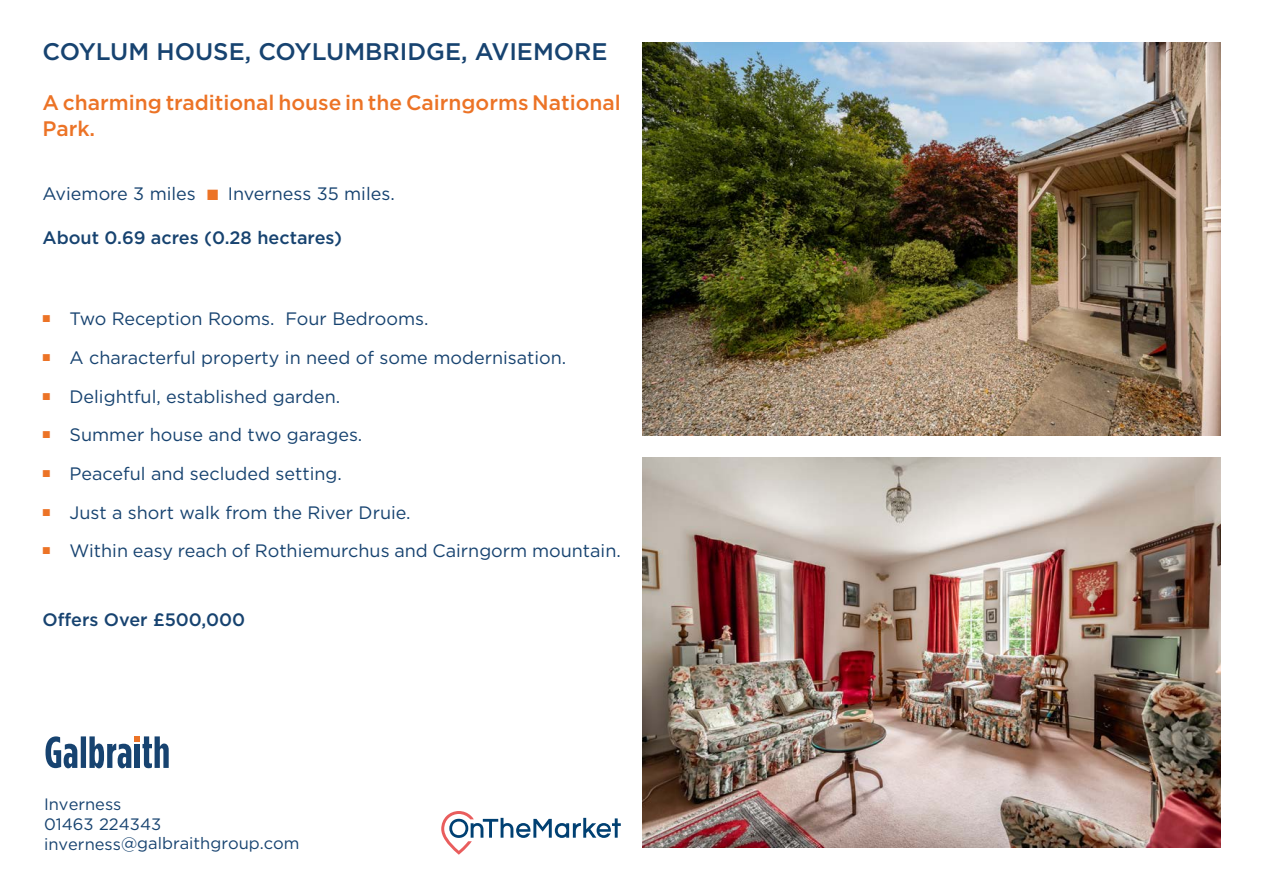
<style>
.page{position:relative;width:1263px;height:893px;background:#fff}
.page>*{position:absolute;margin:0;border:0;box-sizing:border-box;transform-origin:0 0}
.t1{font:500 24px "Gotham HTF";color:#174370}
.t2{font:500 21px/25.2px "Gotham HTF";color:#ec7326}
.t3{font:18px "Gotham HTF";color:#174370}
.t4{font:500 18px "Gotham HTF";color:#174370}
.t5{font:16.5px "Gotham HTF";color:#174370}
.s1{font-family:"Proxima Nova";font-weight:300;color:#ec7326}
</style>
<div class="page">
<svg style="left:46px;top:736px;width:123px;height:32px"></svg>
<div style="left:135px;top:744px;width:5px;height:24px;background:#174370"></div>
<img style="left:642px;top:42px;width:578px;height:394px">
<img style="left:642px;top:457px;width:578px;height:391px">
<svg style="left:441px;top:811px;width:180px;height:44px"></svg>
<p class="t1" style="left:43px;top:38px;width:567px">COYLUM HOUSE, COYLUMBRIDGE, AVIEMORE</p>
<p class="t2" style="left:43px;top:90px;width:580px">A charming traditional house in the Cairngorms National<br>Park.</p>
<p class="t3" style="left:43px;top:184px;width:354px">Aviemore 3 miles <span class="s1">■</span> Inverness 35 miles.</p>
<p class="t4" style="left:43px;top:227px;width:301px">About 0.69 acres (0.28 hectares)</p>
<p class="t3" style="left:43px;top:309px;width:388px"><sup>■</sup> Two Reception Rooms. Four Bedrooms.</p>
<p class="t3" style="left:43px;top:348px;width:525px"><sup>■</sup> A characterful property in need of some modernisation.</p>
<p class="t3" style="left:43px;top:386px;width:299px"><sup>■</sup> Delightful, established garden.</p>
<p class="t3" style="left:43px;top:425px;width:321px"><sup>■</sup> Summer house and two garages.</p>
<p class="t3" style="left:43px;top:464px;width:301px"><sup>■</sup> Peaceful and secluded setting.</p>
<p class="t3" style="left:43px;top:502px;width:370px"><sup>■</sup> Just a short walk from the River Druie.</p>
<p class="t3" style="left:43px;top:541px;width:580px"><sup>■</sup> Within easy reach of Rothiemurchus and Cairngorm mountain.</p>
<p class="t4" style="left:43px;top:609px;width:204px">Offers Over £500,000</p>
<p class="t5" style="left:44px;top:795px;width:79px">Inverness</p>
<p class="t5" style="left:44px;top:815px;width:119px">01463 224343</p>
<p class="t5" style="left:44px;top:834px;width:257px">inverness@galbraithgroup.com</p>
</div>
